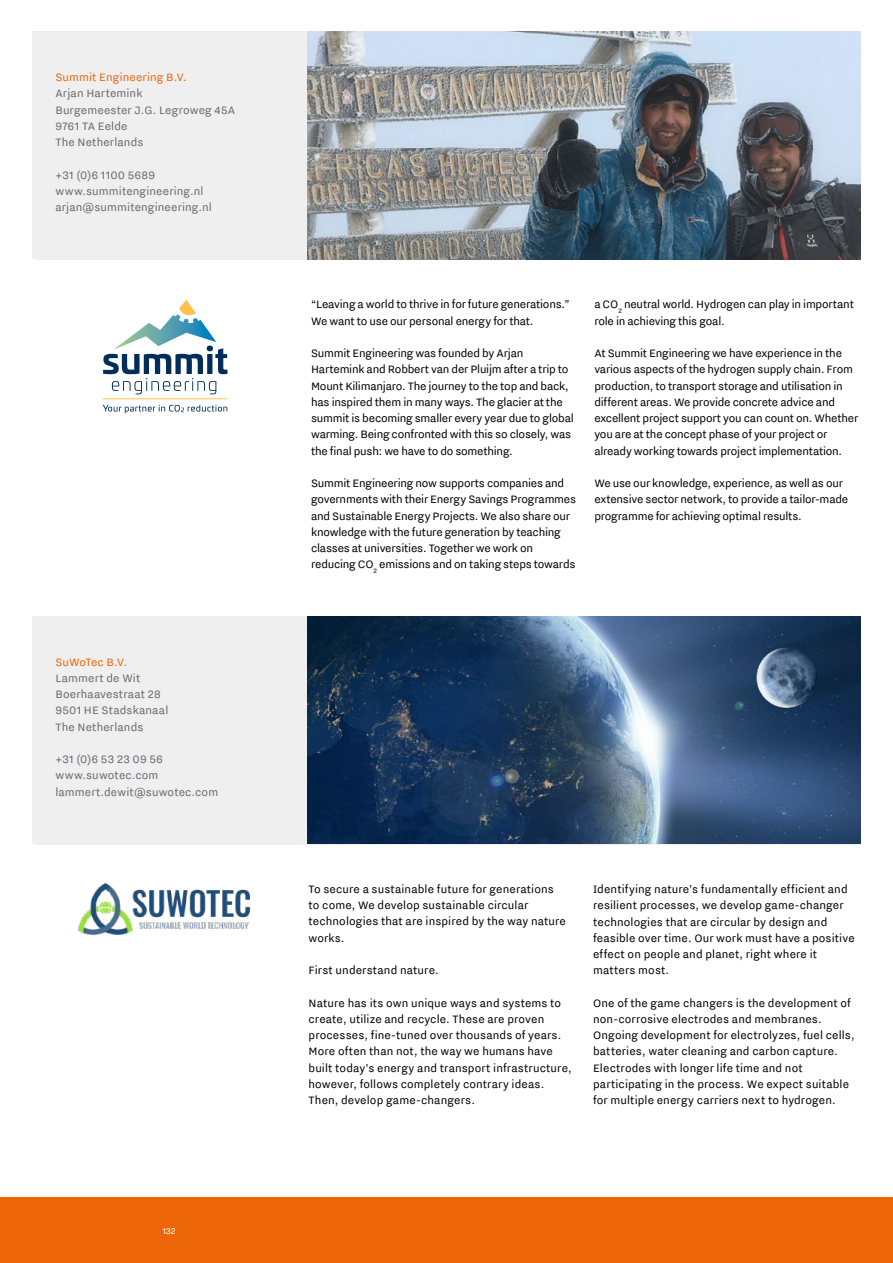
<style>
.page{position:relative;width:893px;height:1263px;background:#fff}
.page>*{position:absolute;margin:0;border:0;box-sizing:border-box;transform-origin:0 0}
.t1{font:13.5px/16.2px "NL Nitti Grotesk";letter-spacing:-.01em;color:#000}
.t2{font:13.5px/16.2px "NL Nitti Grotesk";letter-spacing:.01em;color:#000}
.t3{font:13.5px/16.2px "NL Nitti Grotesk";letter-spacing:.01em;color:#696a6f}
.t4{font:13.5px "NL Nitti Grotesk";letter-spacing:.01em;color:#ec6608}
.t5{font:10.5px "NL Nitti Grotesk";color:#fff}
</style>
<div class="page">
<div style="left:0;top:1198px;width:893px;height:65px;background:#ec6608"></div>
<div style="left:32px;top:32px;width:829px;height:227px;background:#efeff0"></div>
<img style="left:308px;top:32px;width:553px;height:227px">
<svg style="left:103px;top:405px;width:124px;height:8px"></svg>
<hr style="left:103px;top:399px;width:124px;height:1px;background:#fcc14f">
<svg style="left:103px;top:300px;width:124px;height:94px"></svg>
<div style="left:32px;top:617px;width:829px;height:227px;background:#efeff0"></div>
<img style="left:308px;top:617px;width:553px;height:227px">
<img style="left:77px;top:883px;width:174px;height:52px">
<p class="t4" style="left:55px;top:70px;width:133px">Summit Engineering B.V.</p>
<p class="t3" style="left:55px;top:85px;width:181px">Arjan Hartemink<br>Burgemeester J.G. Legroweg 45A<br>9761 TA Eelde<br>The Netherlands</p>
<p class="t3" style="left:55px;top:166px;width:158px">+31 (0)6 1100 5689 www.summitengineering.nl arjan@summitengineering.nl</p>
<p class="t4" style="left:55px;top:654px;width:73px">SuWoTec B.V.</p>
<p class="t3" style="left:55px;top:669px;width:114px">Lammert de Wit<br>Boerhaavestraat 28<br>9501 HE Stadskanaal<br>The Netherlands</p>
<p class="t3" style="left:55px;top:751px;width:164px">+31 (0)6 53 23 09 56 www.suwotec.com lammert.dewit@suwotec.com</p>
<p class="t5" style="left:162px;top:1225px;width:15px">132</p>
<p class="t1" style="left:311px;top:296px;width:260px">“Leaving a world to thrive in for future generations.”<br>We want to use our personal energy for that.</p>
<p class="t1" style="left:311px;top:345px;width:264px">Summit Engineering was founded by Arjan Hartemink and Robbert van der Pluijm after a trip to Mount Kilimanjaro. The journey to the top and back, has inspired them in many ways. The glacier at the summit is becoming smaller every year due to global warming. Being confronted with this so closely, was the final push: we have to do something.</p>
<p class="t1" style="left:311px;top:475px;width:267px">Summit Engineering now supports companies and governments with their Energy Savings Programmes and Sustainable Energy Projects. We also share our knowledge with the future generation by teaching classes at universities. Together we work on reducing CO<sub>2</sub> emissions and on taking steps towards</p>
<p class="t1" style="left:594px;top:296px;width:261px">a CO<sub>2</sub> neutral world. Hydrogen can play in important role in achieving this goal.</p>
<p class="t1" style="left:594px;top:345px;width:266px">At Summit Engineering we have experience in the various aspects of the hydrogen supply chain. From production, to transport storage and utilisation in different areas. We provide concrete advice and excellent project support you can count on. Whether you are at the concept phase of your project or already working towards project implementation.</p>
<p class="t1" style="left:594px;top:475px;width:255px">We use our knowledge, experience, as well as our extensive sector network, to provide a tailor-made programme for achieving optimal results.</p>
<p class="t2" style="left:309px;top:881px;width:259px">To secure a sustainable future for generations to come, We develop sustainable circular technologies that are inspired by the way nature works.</p>
<p class="t2" style="left:309px;top:962px;width:132px">First understand nature.</p>
<p class="t2" style="left:309px;top:994px;width:265px">Nature has its own unique ways and systems to create, utilize and recycle. These are proven processes, fine-tuned over thousands of years.<br>More often than not, the way we humans have built today’s energy and transport infrastructure, however, follows completely contrary ideas.<br>Then, develop game-changers.</p>
<p class="t2" style="left:593px;top:881px;width:263px">Identifying nature’s fundamentally efficient and resilient processes, we develop game-changer technologies that are circular by design and feasible over time. Our work must have a positive effect on people and planet, right where it matters most.</p>
<p class="t2" style="left:593px;top:994px;width:263px">One of the game changers is the development of non-corrosive electrodes and membranes.<br>Ongoing development for electrolyzes, fuel cells, batteries, water cleaning and carbon capture.<br>Electrodes with longer life time and not participating in the process. We expect suitable for multiple energy carriers next to hydrogen.</p>
</div>
